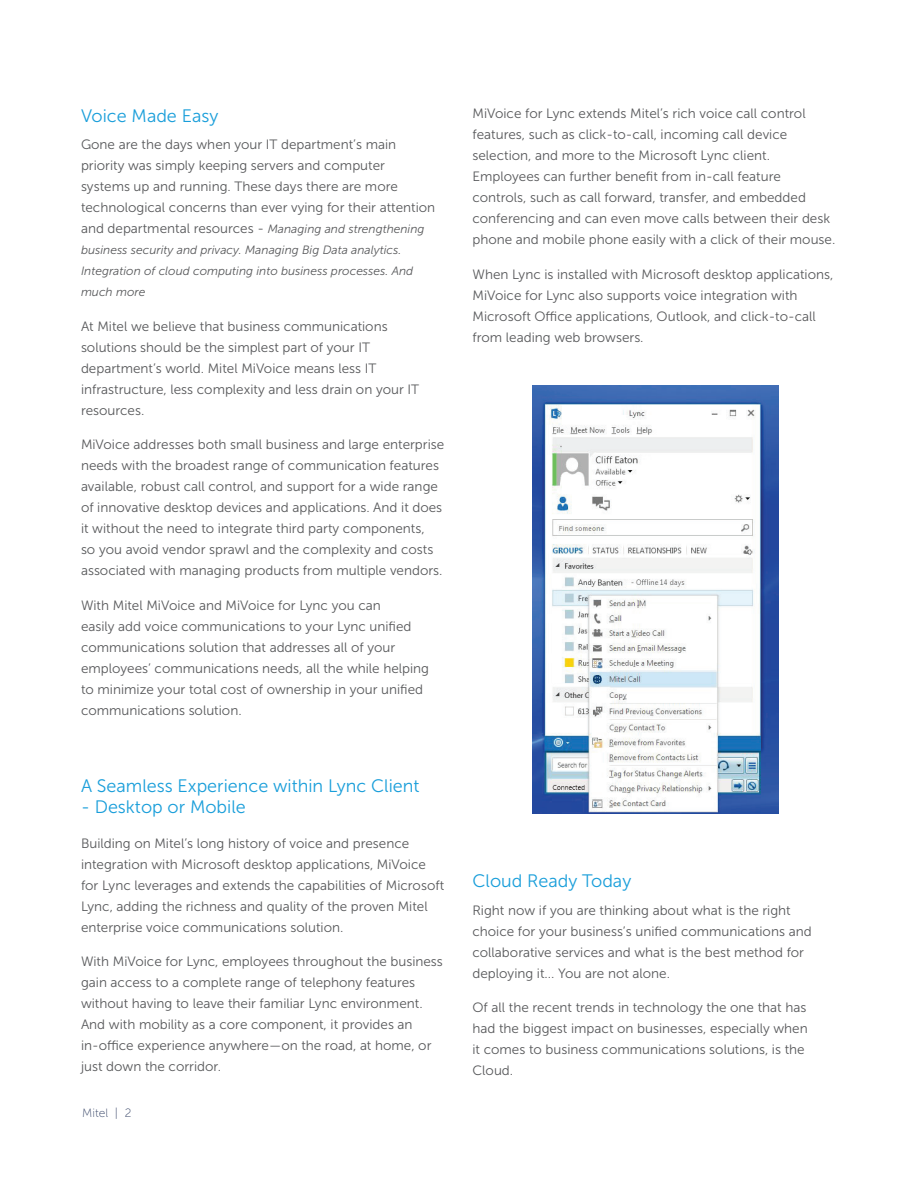
<style>
.page{position:relative;width:918px;height:1188px;background:#fff}
.page>*{position:absolute;margin:0;border:0;box-sizing:border-box;transform-origin:0 0}
.t1{font:18px "Museo Sans 300";color:#199eda}
.t2{font:13.5px/21px "Museo Sans 300";color:#57585a}
.t3{font:italic 12px/21px "Museo Sans 300";color:#57585a}
.t4{font:12px "Museo Sans 100";color:#374567}
.s1{font-style:italic;font-size:12px}
</style>
<div class="page">
<img style="left:533px;top:386px;width:246px;height:427px">
<h1 class="t1" style="left:81px;top:106px;width:139px">Voice Made Easy</h1>
<p class="t2" style="left:81px;top:134px;width:356px">Gone are the days when your IT department’s main priority was simply keeping servers and computer systems up and running. These days there are more technological concerns than ever vying for their attention and departmental resources - <span class="s1">Managing and strengthening</span></p>
<p class="t3" style="left:81px;top:240px;width:334px">business security and privacy. Managing Big Data analytics.<br>Integration of cloud computing into business processes. And much more</p>
<p class="t2" style="left:81px;top:316px;width:340px">At Mitel we believe that business communications solutions should be the simplest part of your IT department’s world. Mitel MiVoice means less IT infrastructure, less complexity and less drain on your IT resources.</p>
<p class="t2" style="left:81px;top:434px;width:365px">MiVoice addresses both small business and large enterprise needs with the broadest range of communication features available, robust call control, and support for a wide range of innovative desktop devices and applications. And it does it without the need to integrate third party components,<br>so you avoid vendor sprawl and the complexity and costs associated with managing products from multiple vendors.</p>
<p class="t2" style="left:81px;top:595px;width:350px">With Mitel MiVoice and MiVoice for Lync you can<br>easily add voice communications to your Lync unified communications solution that addresses all of your employees’ communications needs, all the while helping to minimize your total cost of ownership in your unified communications solution.</p>
<h1 class="t1" style="left:81px;top:776px;width:340px">A Seamless Experience within Lync Client</h1>
<h1 class="t1" style="left:81px;top:797px;width:166px">- Desktop or Mobile</h1>
<p class="t2" style="left:81px;top:833px;width:365px">Building on Mitel’s long history of voice and presence integration with Microsoft desktop applications, MiVoice for Lync leverages and extends the capabilities of Microsoft Lync, adding the richness and quality of the proven Mitel enterprise voice communications solution.</p>
<p class="t2" style="left:81px;top:951px;width:363px">With MiVoice for Lync, employees throughout the business gain access to a complete range of telephony features without having to leave their familiar Lync environment.<br>And with mobility as a core component, it provides an in-office experience anywhere—on the road, at home, or just down the corridor.</p>
<p class="t4" style="left:82px;top:1107px;width:51px">Mitel | 2</p>
<p class="t2" style="left:472px;top:103px;width:364px">MiVoice for Lync extends Mitel’s rich voice call control features, such as click-to-call, incoming call device selection, and more to the Microsoft Lync client.<br>Employees can further benefit from in-call feature controls, such as call forward, transfer, and embedded conferencing and can even move calls between their desk phone and mobile phone easily with a click of their mouse.</p>
<p class="t2" style="left:472px;top:264px;width:362px">When Lync is installed with Microsoft desktop applications, MiVoice for Lync also supports voice integration with Microsoft Office applications, Outlook, and click-to-call from leading web browsers.</p>
<h1 class="t1" style="left:472px;top:871px;width:160px">Cloud Ready Today</h1>
<p class="t2" style="left:472px;top:900px;width:341px">Right now if you are thinking about what is the right choice for your business’s unified communications and collaborative services and what is the best method for deploying it... You are not alone.</p>
<p class="t2" style="left:472px;top:997px;width:337px">Of all the recent trends in technology the one that has had the biggest impact on businesses, especially when it comes to business communications solutions, is the Cloud.</p>
</div>
